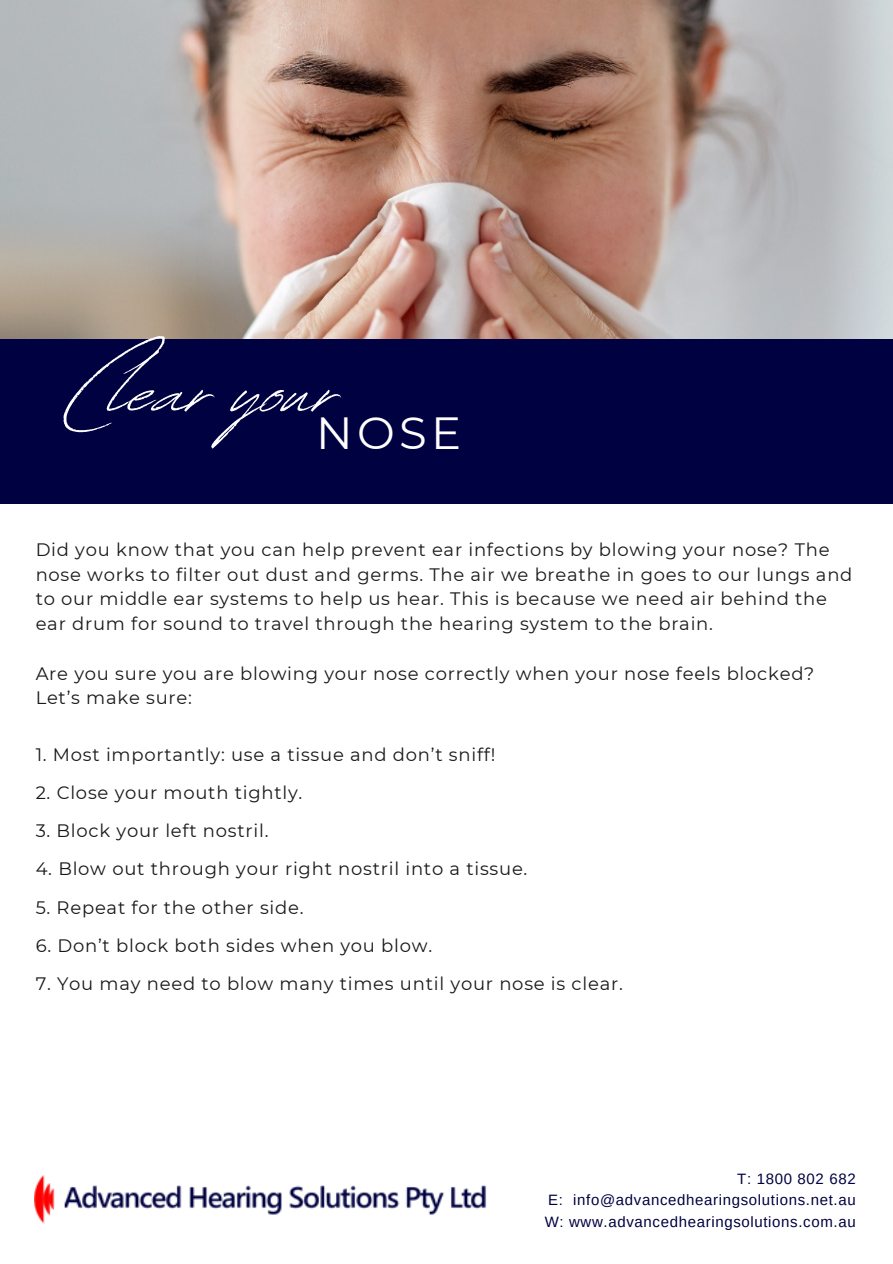
<style>
.page{position:relative;width:893px;height:1264px;background:#fff}
.page>*{position:absolute;margin:0;border:0;box-sizing:border-box;transform-origin:0 0}
.t1{font:119.85px "Revive 80 Signature";color:#fff}
.t2{font:45px "Montserrat";color:#fff}
.t3{font:18px/24.8px "Montserrat";letter-spacing:.04em;color:#191919}
.t4{font:15px "Arimo";letter-spacing:.045em;color:#000141}
</style>
<div class="page">
<div style="left:0;top:322px;width:892px;height:181px;background:#000141"></div>
<img style="left:0;top:0;width:892px;height:339px">
<img style="left:35px;top:1175px;width:452px;height:48px">
<p class="t1" style="left:67px;top:299px;width:275px">Clear your</p>
<p class="t2" style="left:316px;top:406px;width:146px">NOSE</p>
<p class="t3" style="left:36px;top:537px;width:818px">Did you know that you can help prevent ear infections by blowing your nose? The nose works to filter out dust and germs. The air we breathe in goes to our lungs and to our middle ear systems to help us hear. This is because we need air behind the ear drum for sound to travel through the hearing system to the brain.</p>
<p class="t3" style="left:36px;top:660px;width:780px">Are you sure you are blowing your nose correctly when your nose feels blocked?<br>Let’s make sure:</p>
<p class="t3" style="left:36px;top:741px;width:461px">1. Most importantly: use a tissue and don’t sniff!</p>
<p class="t3" style="left:36px;top:780px;width:268px">2. Close your mouth tightly.</p>
<p class="t3" style="left:36px;top:818px;width:234px">3. Block your left nostril.</p>
<p class="t3" style="left:36px;top:856px;width:493px">4. Blow out through your right nostril into a tissue.</p>
<p class="t3" style="left:36px;top:894px;width:269px">5. Repeat for the other side.</p>
<p class="t3" style="left:36px;top:932px;width:398px">6. Don’t block both sides when you blow.</p>
<p class="t3" style="left:36px;top:971px;width:588px">7. You may need to blow many times until your nose is clear.</p>
<p class="t4" style="left:737px;top:1170px;width:120px">T: 1800 802 682</p>
<p class="t4" style="left:548px;top:1191px;width:309px">E: info@advancedhearingsolutions.net.au</p>
<p class="t4" style="left:544px;top:1212px;width:312px">W: www.advancedhearingsolutions.com.au</p>
</div>
